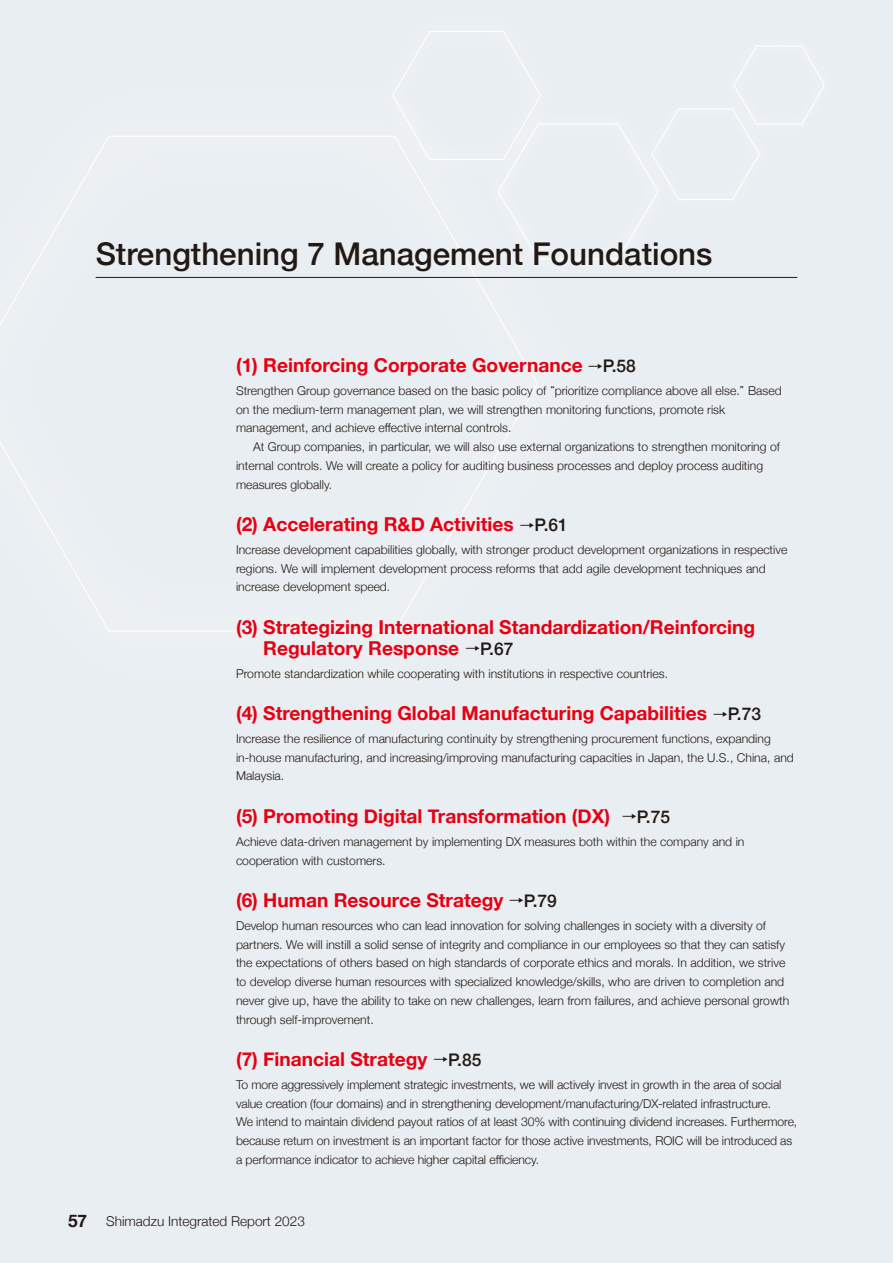
<style>
.page{position:relative;width:893px;height:1263px;background:#e9eef2}
.page>*{position:absolute;margin:0;border:0;box-sizing:border-box;transform-origin:0 0}
.t1{font:500 31.35px "Helvetica Neue";color:#221815}
.t2{font:700 19.2px/21px "Helvetica Neue";color:#e60012}
.t3{font:300 13.5px "Helvetica Neue";color:#221815}
.t4{font:300 12.15px/18.8px "Helvetica Neue";color:#221815}
.s1{font-family:"UD Shin Go Pro";font-weight:500;font-size:15px;color:#221815}
.s2{font-weight:500;font-size:17.4px;color:#221815}
.s3{font-family:"UD Shin Go Pro";font-size:10.5px}
.s4{font-weight:700;font-size:17.25px}
</style>
<div class="page">
<svg style="left:415px;top:31px;width:410px;height:229px"></svg>
<div style="left:0;top:56px;width:611px;height:655px;background:#e9eef2"></div>
<svg style="left:0;top:135px;width:539px;height:497px"></svg>
<hr style="left:96px;top:277px;width:701px;height:1px;background:#221815">
<h1 class="t1" style="left:96px;top:229px;width:618px">Strengthening 7 Management Foundations</h1>
<h2 class="t2" style="left:236px;top:355px;width:401px">(1) Reinforcing Corporate Governance <span class="s1">→</span><span class="s2">P.58</span></h2>
<p class="t4" style="left:236px;top:380px;width:547px">Strengthen Group governance based on the basic policy of<span class="s3">“</span>prioritize compliance above all else.<span class="s3">”</span>Based on the medium-term management plan, we will strengthen monitoring functions, promote risk management, and achieve effective internal controls.</p>
<p class="t4" style="left:236px;top:437px;width:545px;text-indent:17px">At Group companies, in particular, we will also use external organizations to strengthen monitoring of internal controls. We will create a policy for auditing business processes and deploy process auditing measures globally.</p>
<h2 class="t2" style="left:236px;top:514px;width:333px">(2) Accelerating R&amp;D Activities <span class="s1">→</span><span class="s2">P.61</span></h2>
<p class="t4" style="left:236px;top:539px;width:553px">Increase development capabilities globally, with stronger product development organizations in respective regions. We will implement development process reforms that add agile development techniques and increase development speed.</p>
<h2 class="t2" style="left:263px;top:617px;width:493px;text-indent:-27px">(3) Strategizing International Standardization/Reinforcing<br>Regulatory Response <span class="s1">→</span><span class="s2">P.67</span></h2>
<p class="t4" style="left:236px;top:663px;width:434px">Promote standardization while cooperating with institutions in respective countries.</p>
<h2 class="t2" style="left:236px;top:703px;width:527px">(4) Strengthening Global Manufacturing Capabilities <span class="s1">→</span><span class="s2">P.73</span></h2>
<p class="t4" style="left:236px;top:728px;width:559px">Increase the resilience of manufacturing continuity by strengthening procurement functions, expanding in-house manufacturing, and increasing/improving manufacturing capacities in Japan, the U.S., China, and<br>Malaysia.</p>
<h2 class="t2" style="left:236px;top:806px;width:436px">(5) Promoting Digital Transformation (DX) <span class="s1">→</span><span class="s2">P.75</span></h2>
<p class="t4" style="left:236px;top:831px;width:510px">Achieve data-driven management by implementing DX measures both within the company and in cooperation with customers.</p>
<h2 class="t2" style="left:236px;top:890px;width:322px">(6) Human Resource Strategy <span class="s1">→</span><span class="s2">P.79</span></h2>
<p class="t4" style="left:236px;top:915px;width:555px">Develop human resources who can lead innovation for solving challenges in society with a diversity of partners. We will instill a solid sense of integrity and compliance in our employees so that they can satisfy the expectations of others based on high standards of corporate ethics and morals. In addition, we strive to develop diverse human resources with specialized knowledge/skills, who are driven to completion and never give up, have the ability to take on new challenges, learn from failures, and achieve personal growth through self-improvement.</p>
<h2 class="t2" style="left:236px;top:1049px;width:247px">(7) Financial Strategy <span class="s1">→</span><span class="s2">P.85</span></h2>
<p class="t4" style="left:236px;top:1074px;width:563px">To more aggressively implement strategic investments, we will actively invest in growth in the area of social value creation (four domains) and in strengthening development/manufacturing/DX-related infrastructure.<br>We intend to maintain dividend payout ratios of at least 30% with continuing dividend increases. Furthermore, because return on investment is an important factor for those active investments, ROIC will be introduced as a performance indicator to achieve higher capital efficiency.</p>
<p class="t3" style="left:68px;top:1210px;width:238px"><span class="s4">57</span> Shimadzu Integrated Report 2023</p>
</div>
